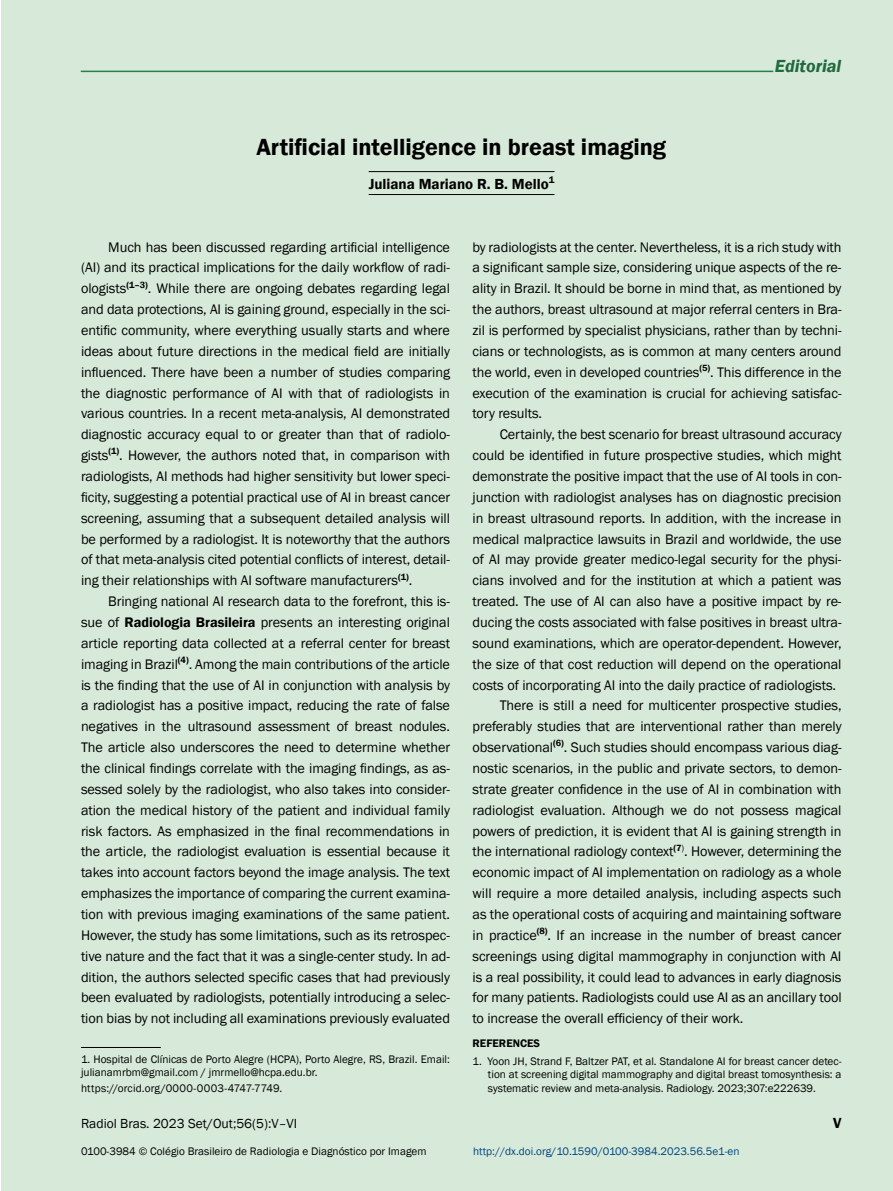
<style>
.page{position:relative;width:893px;height:1191px;background:#fff}
.page>*{position:absolute;margin:0;border:0;box-sizing:border-box;transform-origin:0 0}
.t1{font:600 24px "Franklin Gothic";color:#000}
.t2{font:italic 600 18px "Franklin Gothic";color:#21693e}
.t3{font:600 15px "Franklin Gothic";color:#000}
.t4{font:14.25px/20.9px "Franklin Gothic";letter-spacing:-.005em;color:#000;text-align:justify}
.t5{font:13.5px "Franklin Gothic";color:#000}
.t6{font:11.25px/13.5px "Franklin Gothic";color:#000}
.t7{font:11.25px "Franklin Gothic";color:#004481}
.t8{font:600 11.25px "Franklin Gothic";color:#000}
.s1{font-weight:600}
</style>
<div class="page">
<div style="left:1px;top:0;width:892px;height:1191px;background:#d7ead9"></div>
<hr style="left:369px;top:171px;width:185px;height:1px;background:#000">
<hr style="left:369px;top:194px;width:185px;height:1px;background:#000">
<hr style="left:81px;top:1047px;width:80px;height:1px;background:#000">
<hr style="left:81px;top:71px;width:692px;height:1px;background:#297e4c">
<h1 class="t1" style="left:256px;top:132px;width:411px">Artificial intelligence in breast imaging</h1>
<p class="t3" style="left:369px;top:174px;width:187px">Juliana Mariano R. B. Mello<sup>1</sup></p>
<p class="t2" style="left:775px;top:54px;width:68px">Editorial</p>
<p class="t4" style="left:81px;top:237px;width:371px;text-indent:27px">Much has been discussed regarding artificial intelligence (AI) and its practical implications for the daily workflow of radi&shy;ologists<sup>(1–3)</sup>. While there are ongoing debates regarding legal and data protections, AI is gaining ground, especially in the sci&shy;entific community, where everything usually starts and where ideas about future directions in the medical field are initially influenced. There have been a number of studies comparing the diagnostic performance of AI with that of radiologists in various countries. In a recent meta-analysis, AI demonstrated diagnostic accuracy equal to or greater than that of radiolo&shy;gists<sup>(1)</sup>. However, the authors noted that, in comparison with radiologists, AI methods had higher sensitivity but lower speci&shy;ficity, suggesting a potential practical use of AI in breast cancer screening, assuming that a subsequent detailed analysis will be performed by a radiologist. It is noteworthy that the authors of that meta-analysis cited potential conflicts of interest, detail&shy;ing their relationships with AI software manufacturers<sup>(1)</sup>.</p>
<p class="t4" style="left:81px;top:591px;width:371px;text-indent:27px">Bringing national AI research data to the forefront, this is&shy;sue of <span class="s1">Radiologia Brasileira</span> presents an interesting original article reporting data collected at a referral center for breast imaging in Brazil<sup>(4)</sup>. Among the main contributions of the article is the finding that the use of AI in conjunction with analysis by a radiologist has a positive impact, reducing the rate of false negatives in the ultrasound assessment of breast nodules.<br>The article also underscores the need to determine whether the clinical findings correlate with the imaging findings, as as&shy;sessed solely by the radiologist, who also takes into consider&shy;ation the medical history of the patient and individual family risk factors. As emphasized in the final recommendations in the article, the radiologist evaluation is essential because it takes into account factors beyond the image analysis. The text emphasizes the importance of comparing the current examina&shy;tion with previous imaging examinations of the same patient.<br>However, the study has some limitations, such as its retrospec&shy;tive nature and the fact that it was a single-center study. In ad&shy;dition, the authors selected specific cases that had previously been evaluated by radiologists, potentially introducing a selec&shy;tion bias by not including all examinations previously evaluated</p>
<p class="t6" style="left:81px;top:1052px;width:370px">1. Hospital de Clínicas de Porto Alegre (HCPA), Porto Alegre, RS, Brazil. Email: julianamrbm@gmail.com / jmrmello@hcpa.edu.br.</p>
<p class="t6" style="left:81px;top:1081px;width:203px">https://orcid.org/0000-0003-4747-7749.</p>
<p class="t4" style="left:472px;top:237px;width:371px">by radiologists at the center. Nevertheless, it is a rich study with a significant sample size, considering unique aspects of the re&shy;ality in Brazil. It should be borne in mind that, as mentioned by the authors, breast ultrasound at major referral centers in Bra&shy;zil is performed by specialist physicians, rather than by techni&shy;cians or technologists, as is common at many centers around the world, even in developed countries<sup>(5)</sup>. This difference in the execution of the examination is crucial for achieving satisfac&shy;tory results.</p>
<p class="t4" style="left:500px;top:424px;width:343px">Certainly, the best scenario for breast ultrasound accuracy</p>
<p class="t4" style="left:472px;top:445px;width:370px">could be identified in future prospective studies, which might</p>
<p class="t4" style="left:472px;top:466px;width:371px">demonstrate the positive impact that the use of AI tools in con-</p>
<p class="t4" style="left:472px;top:487px;width:370px">junction with radiologist analyses has on diagnostic precision</p>
<p class="t4" style="left:472px;top:508px;width:370px">in breast ultrasound reports. In addition, with the increase in</p>
<p class="t4" style="left:472px;top:529px;width:370px">medical malpractice lawsuits in Brazil and worldwide, the use</p>
<p class="t4" style="left:472px;top:549px;width:370px">of AI may provide greater medico-legal security for the physi-</p>
<p class="t4" style="left:472px;top:570px;width:370px">cians involved and for the institution at which a patient was</p>
<p class="t4" style="left:472px;top:591px;width:370px">treated. The use of AI can also have a positive impact by re-</p>
<p class="t4" style="left:472px;top:612px;width:371px">ducing the costs associated with false positives in breast ultra-</p>
<p class="t4" style="left:472px;top:633px;width:371px">sound examinations, which are operator-dependent. However,</p>
<p class="t4" style="left:472px;top:654px;width:371px">the size of that cost reduction will depend on the operational</p>
<p class="t4" style="left:472px;top:674px;width:365px">costs of incorporating AI into the daily practice of radiologists.</p>
<p class="t4" style="left:500px;top:695px;width:343px">There is still a need for multicenter prospective studies,</p>
<p class="t4" style="left:472px;top:716px;width:371px">preferably studies that are interventional rather than merely</p>
<p class="t4" style="left:472px;top:737px;width:370px">observational<sup>(6)</sup>. Such studies should encompass various diag-</p>
<p class="t4" style="left:473px;top:758px;width:370px">nostic scenarios, in the public and private sectors, to demon-</p>
<p class="t4" style="left:473px;top:779px;width:371px">strate greater confidence in the use of AI in combination with</p>
<p class="t4" style="left:473px;top:800px;width:370px">radiologist evaluation. Although we do not possess magical</p>
<p class="t4" style="left:473px;top:820px;width:370px">powers of prediction, it is evident that AI is gaining strength in</p>
<p class="t4" style="left:473px;top:841px;width:370px">the international radiology context<sup>(7</sup><sup>)</sup>. However, determining the</p>
<p class="t4" style="left:472px;top:862px;width:370px">economic impact of AI implementation on radiology as a whole</p>
<p class="t4" style="left:472px;top:883px;width:370px">will require a more detailed analysis, including aspects such</p>
<p class="t4" style="left:472px;top:904px;width:371px">as the operational costs of acquiring and maintaining software</p>
<p class="t4" style="left:472px;top:925px;width:371px">in practice<sup>(8)</sup>. If an increase in the number of breast cancer</p>
<p class="t4" style="left:472px;top:946px;width:370px">screenings using digital mammography in conjunction with AI</p>
<p class="t4" style="left:472px;top:966px;width:370px">is a real possibility, it could lead to advances in early diagnosis</p>
<p class="t4" style="left:472px;top:987px;width:371px">for many patients. Radiologists could use AI as an ancillary tool</p>
<p class="t4" style="left:472px;top:1008px;width:272px">to increase the overall efficiency of their work.</p>
<p class="t8" style="left:472px;top:1036px;width:69px">REFERENCES</p>
<p class="t6" style="left:488px;top:1054px;width:355px;text-align:justify;text-indent:-15px">1. Yoon JH, Strand F, Baltzer PAT, et al. Standalone AI for breast cancer detec&shy;tion at screening digital mammography and digital breast tomosynthesis: a systematic review and meta-analysis. Radiology. 2023;307:e222639.</p>
<p class="t5" style="left:81px;top:1114px;width:218px">Radiol Bras. 2023 Set/Out;56(5):V–VI</p>
<p class="t3" style="left:833px;top:1113px;width:10px">V</p>
<p class="t6" style="left:81px;top:1145px;width:347px">0100-3984 © Colégio Brasileiro de Radiologia e Diagnóstico por Imagem</p>
<p class="t7" style="left:473px;top:1144px;width:268px">http://dx.doi.org/10.1590/0100-3984.2023.56.5e1-en</p>
</div>
